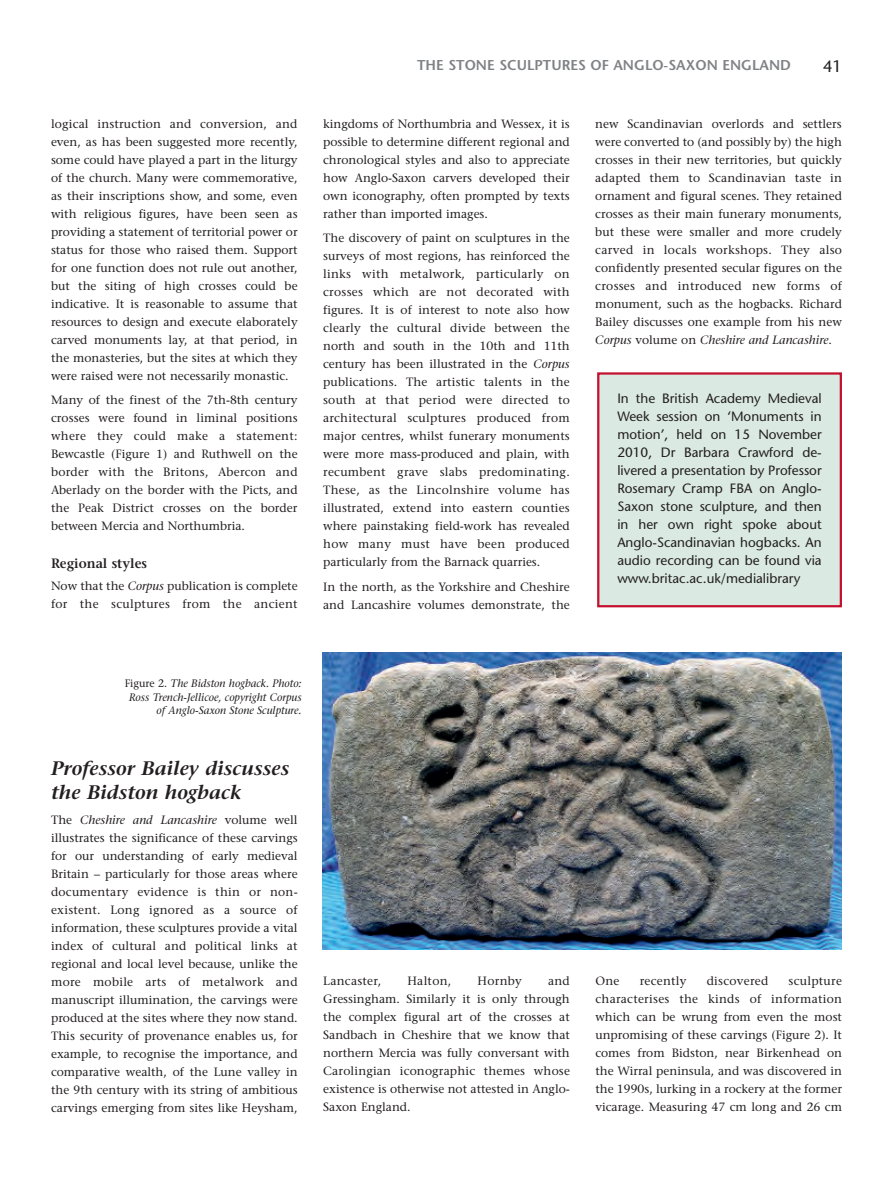
<style>
.page{position:relative;width:893px;height:1191px;background:#fff}
.page>*{position:absolute;margin:0;border:0;box-sizing:border-box;transform-origin:0 0}
.t1{font:italic 600 19.5px/24px "Stone Serif";color:#231f20}
.t2{font:16.5px "Stone Sans";color:#231f20}
.t3{font:600 14.25px "Stone Sans";color:#808285}
.t4{font:13.5px/18px "Stone Sans";color:#231f20;text-align:justify}
.t5{font:600 13.5px "Stone Serif";color:#231f20}
.t6{font:12px/18px "Stone Serif";color:#231f20;text-align:justify}
.t7{font:12px "Stone Serif";letter-spacing:.02em;color:#231f20}
.t8{font:12px "Stone Serif";letter-spacing:.025em;color:#231f20}
.t9{font:italic 10.8px/13.5px "Stone Serif";color:#231f20;text-align:right}
.s1{font-style:italic}
.s2{font-style:normal}
</style>
<div class="page">
<img style="left:322px;top:652px;width:520px;height:297px">
<div style="left:599px;top:374px;width:241px;height:231px;background:#dae9e1"></div>
<div style="left:597px;top:372px;width:245px;height:235px;border:2px solid #c3102e"></div>
<p class="t6" style="left:51px;top:116px;width:248px">logical instruction and conversion, and even, as has been suggested more recently, some could have played a part in the liturgy of the church. Many were commemorative, as their inscriptions show, and some, even with religious figures, have been seen as providing a statement of territorial power or status for those who raised them. Support for one function does not rule out another, but the siting of high crosses could be indicative. It is reasonable to assume that resources to design and execute elaborately carved monuments lay, at that period, in the monasteries, but the sites at which they were raised were not necessarily monastic.</p>
<p class="t6" style="left:51px;top:392px;width:248px">Many of the finest of the 7th-8th century crosses were found in liminal positions where they could make a statement:<br>Bewcastle (Figure 1) and Ruthwell on the border with the Britons, Abercon and Aberlady on the border with the Picts, and the Peak District crosses on the border between Mercia and Northumbria.</p>
<p class="t5" style="left:51px;top:558px;width:98px">Regional styles</p>
<p class="t6" style="left:51px;top:578px;width:248px">Now that the <span class="s1">Corpus</span> publication is complete for the sculptures from the ancient</p>
<p class="t3" style="left:417px;top:60px;width:375px">THE STONE SCULPTURES OF ANGLO-SAXON ENGLAND</p>
<h2 class="t2" style="left:823px;top:60px;width:20px">41</h2>
<p class="t6" style="left:323px;top:116px;width:248px">kingdoms of Northumbria and Wessex, it is possible to determine different regional and chronological styles and also to appreciate how Anglo-Saxon carvers developed their own iconography, often prompted by texts rather than imported images.</p>
<p class="t6" style="left:323px;top:230px;width:248px">The discovery of paint on sculptures in the surveys of most regions, has reinforced the links with metalwork, particularly on crosses which are not decorated with figures. It is of interest to note also how clearly the cultural divide between the north and south in the 10th and 11th century has been illustrated in the <span class="s1">Corpus </span>publications. The artistic talents in the south at that period were directed to architectural sculptures produced from major centres, whilst funerary monuments were more mass-produced and plain, with recumbent grave slabs predominating.<br>These, as the Lincolnshire volume has illustrated, extend into eastern counties where painstaking field-work has revealed how many must have been produced particularly from the Barnack quarries.</p>
<p class="t6" style="left:323px;top:579px;width:248px">In the north, as the Yorkshire and Cheshire and Lancashire volumes demonstrate, the</p>
<p class="t6" style="left:595px;top:116px;width:248px">new Scandinavian overlords and settlers were converted to (and possibly by) the high crosses in their new territories, but quickly adapted them to Scandinavian taste in ornament and figural scenes. They retained crosses as their main funerary monuments, but these were smaller and more crudely carved in locals workshops. They also confidently presented secular figures on the crosses and introduced new forms of monument, such as the hogbacks. Richard Bailey discusses one example from his new <span class="s1">Corpus</span> volume on <span class="s1">Cheshire and Lancashire</span>.</p>
<p class="t4" style="left:617px;top:390px;width:206px">In the British Academy Medieval Week session on ‘Monuments in motion’, held on 15 November 2010, Dr Barbara Crawford de&shy;livered a presentation by Professor Rosemary Cramp FBA on Anglo-Saxon stone sculpture, and then in her own right spoke about Anglo-Scandinavian hogbacks. An audio recording can be found via www.britac.ac.uk/medialibrary</p>
<p class="t9" style="left:125px;top:678px;width:178px"><span class="s2">Figure 2.</span> The Bidston hogback. Photo:<br>Ross Trench-Jellicoe, copyright Corpus of Anglo-Saxon Stone Sculpture.</p>
<h1 class="t1" style="left:51px;top:758px;width:240px">Professor Bailey discusses the Bidston hogback</h1>
<p class="t6" style="left:51px;top:811px;width:248px">The <span class="s1">Cheshire and Lancashire</span> volume well illustrates the significance of these carvings for our understanding of early medieval Britain – particularly for those areas where documentary evidence is thin or non&shy;existent. Long ignored as a source of information, these sculptures provide a vital index of cultural and political links at regional and local level because, unlike the more mobile arts of metalwork and manuscript illumination, the carvings were produced at the sites where they now stand.<br>This security of provenance enables us, for example, to recognise the importance, and comparative wealth, of the Lune valley in the 9th century with its string of ambitious carvings emerging from sites like Heysham,</p>
<p class="t6" style="left:323px;top:973px;width:248px;text-indent:225px">and Gressingham. Similarly it is only through the complex figural art of the crosses at Sandbach in Cheshire that we know that northern Mercia was fully conversant with Carolingian iconographic themes whose existence is otherwise not attested in Anglo-Saxon England.</p>
<p class="t6" style="left:595px;top:973px;width:26px">One</p>
<p class="t7" style="left:640px;top:976px;width:48px">recently</p>
<p class="t7" style="left:707px;top:976px;width:63px">discovered</p>
<p class="t8" style="left:323px;top:976px;width:59px">Lancaster,</p>
<p class="t6" style="left:407px;top:973px;width:45px">Halton,</p>
<p class="t6" style="left:478px;top:973px;width:46px">Hornby</p>
<p class="t6" style="left:595px;top:973px;width:248px;text-indent:193px">sculpture characterises the kinds of information which can be wrung from even the most unpromising of these carvings (Figure 2). It comes from Bidston, near Birkenhead on the Wirral peninsula, and was discovered in the 1990s, lurking in a rockery at the former vicarage. Measuring 47 cm long and 26 cm</p>
</div>
